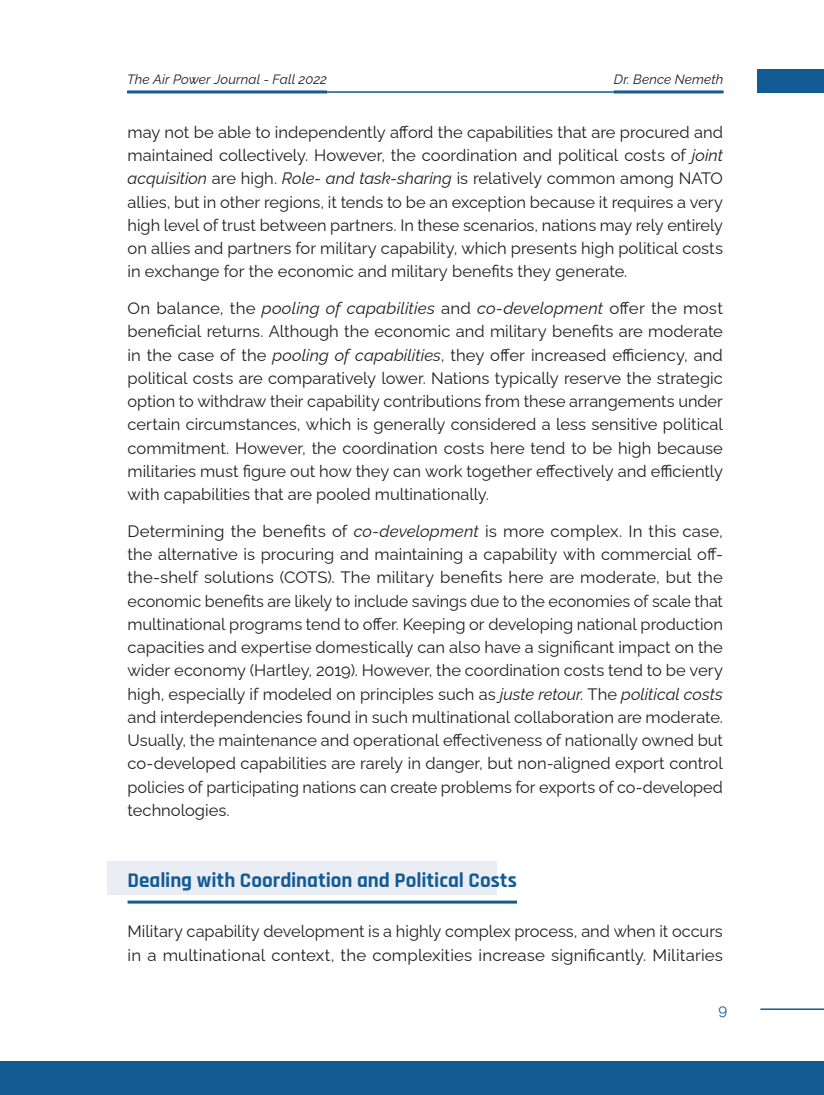
<style>
.page{position:relative;width:824px;height:1095px;background:#fff}
.page>*{position:absolute;margin:0;border:0;box-sizing:border-box;transform-origin:0 0}
.t1{font:700 21px "Rajdhani";color:#135b93}
.t2{font:16.5px/23.2px "Raleway";color:#231f20;text-align:justify}
.t3{font:15px "Raleway";color:#135b93}
.t4{font:italic 13.5px "Raleway";letter-spacing:.005em;color:#231f20}
.s1{font-style:italic}
</style>
<div class="page">
<hr style="left:760px;top:1008px;width:64px;height:2px;background:#135b93">
<div style="left:0;top:1062px;width:824px;height:33px;background:#135b93"></div>
<div style="left:758px;top:69px;width:66px;height:24px;background:#135b93"></div>
<hr style="left:127px;top:91px;width:596px;height:2px;background:#135b93">
<hr style="left:614px;top:90px;width:109px;height:3px;background:#135b93">
<hr style="left:127px;top:90px;width:200px;height:3px;background:#135b93">
<div style="left:107px;top:861px;width:390px;height:33px;background:#eaedf3"></div>
<hr style="left:128px;top:901px;width:389px;height:3px;background:#135b93">
<p class="t4" style="left:127px;top:68px;width:201px">The Air Power Journal - Fall 2022</p>
<p class="t4" style="left:614px;top:68px;width:111px">Dr. Bence Nemeth</p>
<p class="t2" style="left:128px;top:118px;width:597px">may not be able to independently afford the capabilities that are procured and maintained collectively. However, the coordination and political costs of <span class="s1">joint acquisition</span> are high. <span class="s1">Role- and task-sharing</span> is relatively common among NATO allies, but in other regions, it tends to be an exception because it requires a very high level of trust between partners. In these scenarios, nations may rely entirely on allies and partners for military capability, which presents high political costs in exchange for the economic and military benefits they generate.</p>
<p class="t2" style="left:128px;top:295px;width:597px">On balance, the <span class="s1">pooling of capabilities</span> and <span class="s1">co-development</span> offer the most beneficial returns. Although the economic and military benefits are moderate in the case of the <span class="s1">pooling of capabilities</span>, they offer increased efficiency, and political costs are comparatively lower. Nations typically reserve the strategic option to withdraw their capability contributions from these arrangements under certain circumstances, which is generally considered a less sensitive political commitment. However, the coordination costs here tend to be high because militaries must figure out how they can work together effectively and efficiently with capabilities that are pooled multinationally.</p>
<p class="t2" style="left:128px;top:517px;width:597px">Determining the benefits of <span class="s1">co-development</span> is more complex. In this case, the alternative is procuring and maintaining a capability with commercial off&shy;the-shelf solutions (COTS). The military benefits here are moderate, but the economic benefits are likely to include savings due to the economies of scale that multinational programs tend to offer. Keeping or developing national production capacities and expertise domestically can also have a significant impact on the wider economy (Hartley, 2019). However, the coordination costs tend to be very high, especially if modeled on principles such as <span class="s1">juste retour</span>. The <span class="s1">political costs </span>and interdependencies found in such multinational collaboration are moderate.<br>Usually, the maintenance and operational effectiveness of nationally owned but co-developed capabilities are rarely in danger, but non-aligned export control policies of participating nations can create problems for exports of co-developed technologies.</p>
<p class="t1" style="left:128px;top:867px;width:391px">Dealing with Coordination and Political Costs</p>
<p class="t2" style="left:128px;top:918px;width:597px">Military capability development is a highly complex process, and when it occurs in a multinational context, the complexities increase significantly. Militaries</p>
<p class="t3" style="left:718px;top:997px;width:10px">9</p>
</div>
